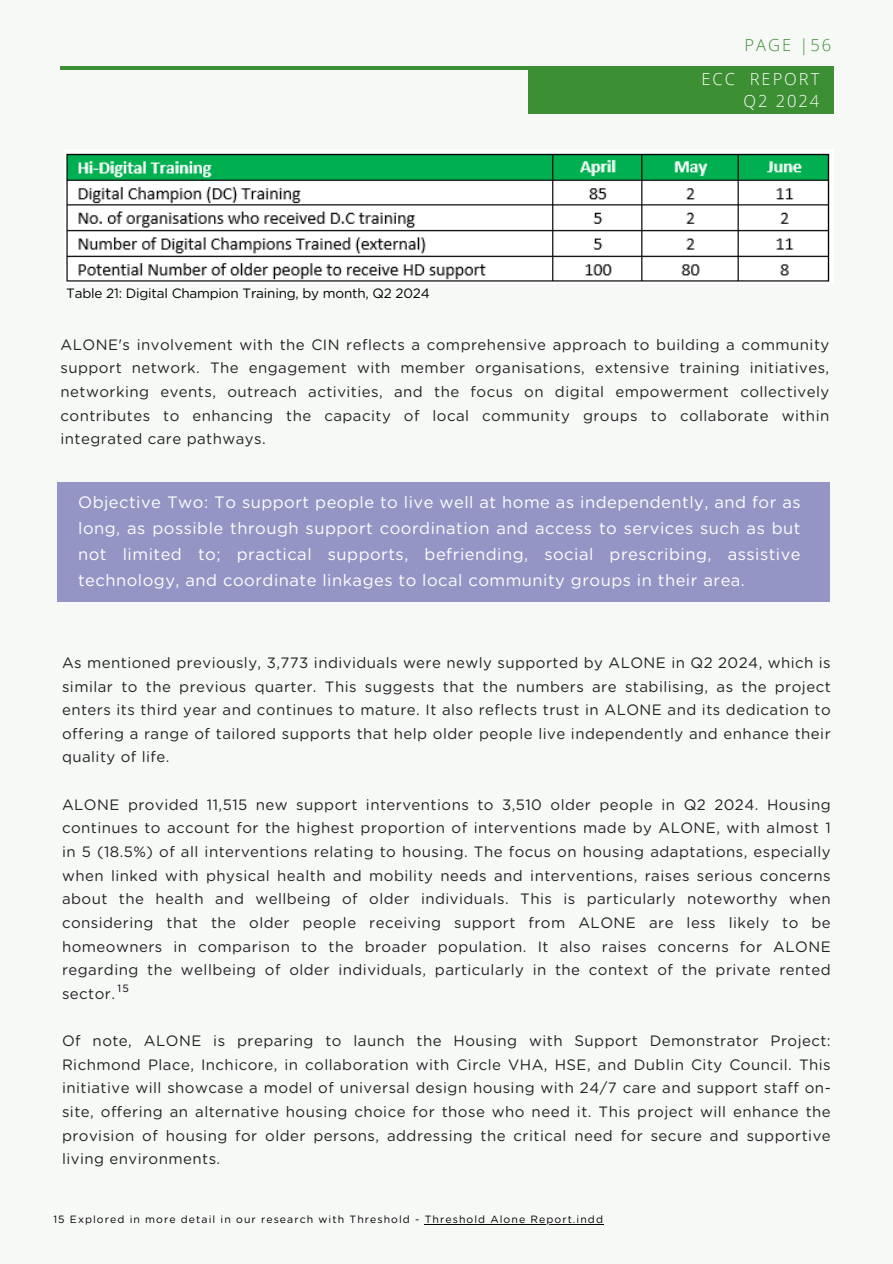
<style>
.page{position:relative;width:893px;height:1264px;background:#fff}
.page>*{position:absolute;margin:0;border:0;box-sizing:border-box;transform-origin:0 0}
.t1{font:16.5px/25.8px "Gotham Rounded";letter-spacing:.03em;color:#fff;text-align:justify}
.t2{font:300 16.5px/22.5px "Open Sans";letter-spacing:.12em;color:#fff;text-align:right}
.t3{font:300 16.5px "Open Sans";letter-spacing:.12em;color:#3c8f33}
.t4{font:15px/23.7px "Gotham Rounded";letter-spacing:.03em;color:#222;text-align:justify}
.t5{font:13.5px "Gotham Rounded";letter-spacing:-.015em;color:#000}
.t6{font:10.5px "Gotham Rounded";letter-spacing:.1em;color:#000}
</style>
<div class="page">
<div style="left:0;top:0;width:892px;height:1263px;background:#f7f9f7"></div>
<hr style="left:61px;top:66px;width:770px;height:4px;background:#3c8f33">
<div style="left:528px;top:66px;width:304px;height:47px;background:#3c8f33"></div>
<div style="left:57px;top:482px;width:772px;height:119px;background:#9495c5"></div>
<img style="left:66px;top:153px;width:764px;height:129px">
<hr style="left:425px;top:1224px;width:179px;height:1px;background:#000">
<h2 class="t5" style="left:66px;top:287px;width:365px">Table 21: Digital Champion Training, by month, Q2 2024</h2>
<p class="t3" style="left:744px;top:34px;width:88px">PAGE |56</p>
<p class="t2" style="left:701px;top:67px;width:119px">ECC REPORT<br>Q2 2024</p>
<h2 class="t4" style="left:61px;top:333px;width:770px">ALONE's involvement with the CIN reflects a comprehensive approach to building a community support network. The engagement with member organisations, extensive training initiatives, networking events, outreach activities, and the focus on digital empowerment collectively contributes to enhancing the capacity of local community groups to collaborate within integrated care pathways.</h2>
<h1 class="t1" style="left:78px;top:490px;width:724px">Objective Two: To support people to live well at home as independently, and for as long, as possible through support coordination and access to services such as but not limited to; practical supports, befriending, social prescribing, assistive technology, and coordinate linkages to local community groups in their area.</h1>
<p class="t4" style="left:62px;top:651px;width:770px">As mentioned previously, 3,773 individuals were newly supported by ALONE in Q2 2024, which is similar to the previous quarter. This suggests that the numbers are stabilising, as the project enters its third year and continues to mature. It also reflects trust in ALONE and its dedication to offering a range of tailored supports that help older people live independently and enhance their quality of life.</p>
<h3 class="t4" style="left:62px;top:793px;width:770px">ALONE provided 11,515 new support interventions to 3,510 older people in Q2 2024. Housing continues to account for the highest proportion of interventions made by ALONE, with almost 1 in 5 (18.5%) of all interventions relating to housing. The focus on housing adaptations, especially when linked with physical health and mobility needs and interventions, raises serious concerns about the health and wellbeing of older individuals. This is particularly noteworthy when considering that the older people receiving support from ALONE are less likely to be homeowners in comparison to the broader population. It also raises concerns for ALONE regarding the wellbeing of older individuals, particularly in the context of the private rented sector.</h3>
<h2 class="t4" style="left:62px;top:1029px;width:770px">Of note, ALONE is preparing to launch the Housing with Support Demonstrator Project:<br>Richmond Place, Inchicore, in collaboration with Circle VHA, HSE, and Dublin City Council. This initiative will showcase a model of universal design housing with 24/7 care and support staff on&shy;site, offering an alternative housing choice for those who need it. This project will enhance the provision of housing for older persons, addressing the critical need for secure and supportive living environments.</h2>
<p class="t6" style="left:118px;top:984px;width:13px">15</p>
<h2 class="t6" style="left:53px;top:1214px;width:367px">15 Explored in more detail in our research with Threshold -</h2>
<h2 class="t6" style="left:425px;top:1214px;width:180px">Threshold Alone Report.indd</h2>
</div>
